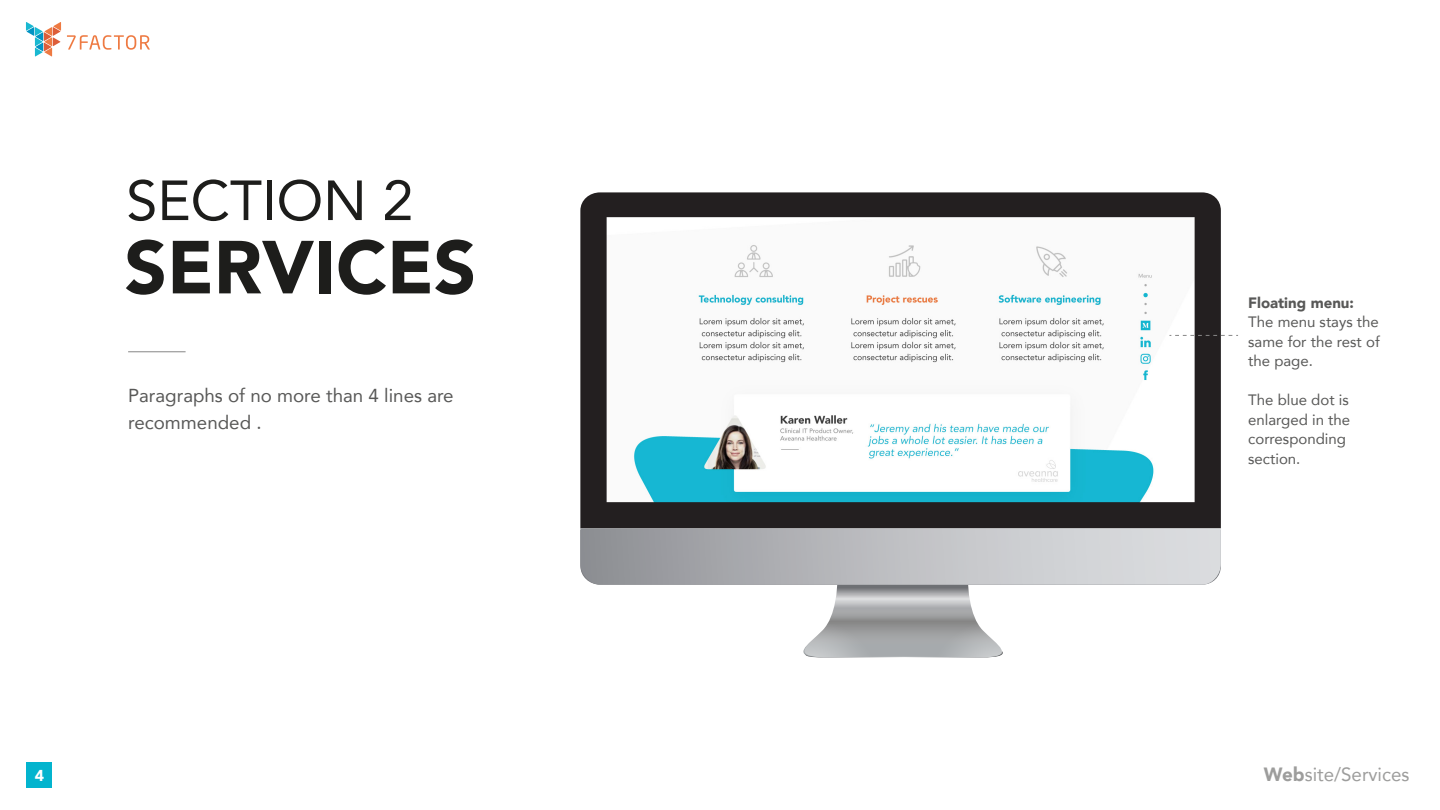
<style>
.page{position:relative;width:1440px;height:810px;background:#fff}
.page>*{position:absolute;margin:0;border:0;box-sizing:border-box;transform-origin:0 0}
.t1{font:900 74.18px "Avenir";color:#1d1d1b}
.t2{font:55.88px "Avenir";color:#1d1d1b}
.t3{font:19.12px "Avenir";color:#9d9d9c}
.t4{font:18.75px/27px "Avenir";color:#585857}
.t5{font:900 15.75px "Avenir";color:#fff}
.t6{font:15px/19.5px "Avenir";color:#585857;text-align:justify}
.t7{font:900 15px "Avenir";color:#585857}
.s1{font-weight:900}
</style>
<div class="page">
<svg style="left:580px;top:192px;width:641px;height:336px"></svg>
<svg style="left:580px;top:528px;width:641px;height:130px"></svg>
<svg style="left:67px;top:35px;width:83px;height:15px"></svg>
<svg style="left:26px;top:22px;width:35px;height:34px"></svg>
<div style="left:27px;top:762px;width:25px;height:26px;background:#03b4ce"></div>
<hr style="left:128px;top:351px;width:58px;height:1px;background:#878787">
<svg style="left:1169px;top:335px;width:69px;height:1px"></svg>
<h2 class="t2" style="left:126px;top:156px;width:288px">SECTION 2</h2>
<h1 class="t1" style="left:124px;top:204px;width:353px">SERVICES</h1>
<p class="t4" style="left:128px;top:381px;width:327px">Paragraphs of no more than 4 lines are recommended .</p>
<p class="t5" style="left:35px;top:762px;width:11px">4</p>
<p class="t7" style="left:1248px;top:290px;width:107px">Floating menu:</p>
<p class="t6" style="left:1248px;top:312px;width:133px">The menu stays the same for the rest of the page.</p>
<p class="t6" style="left:1248px;top:390px;width:103px;text-align:left">The blue dot is enlarged in the corresponding section.</p>
<p class="t3" style="left:1264px;top:759px;width:147px"><span class="s1">Web</span>site/Services</p>
</div>
